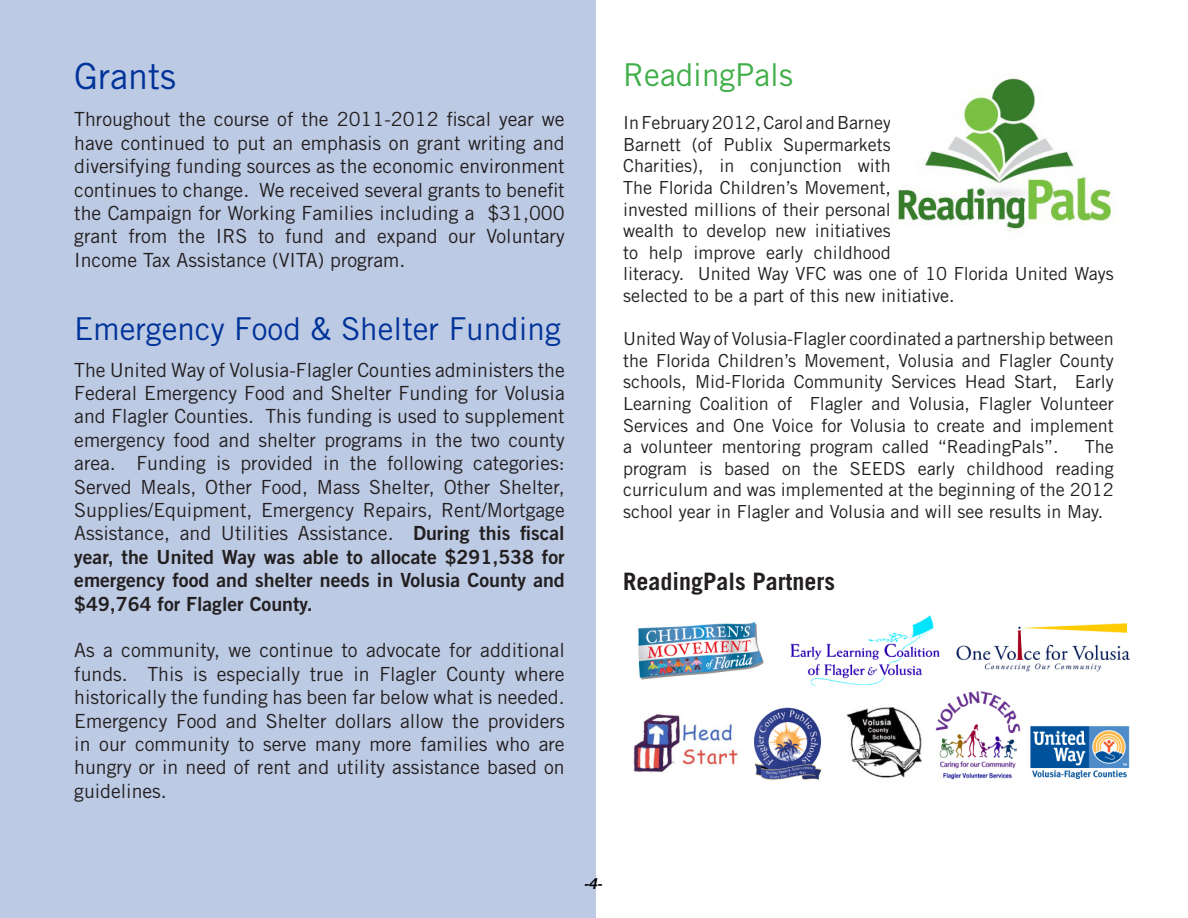
<style>
.page{position:relative;width:1188px;height:918px;background:#fff}
.page>*{position:absolute;margin:0;border:0;box-sizing:border-box;transform-origin:0 0}
.t1{font:36px "Trade Gothic";color:#039}
.t2{font:31.5px "Trade Gothic";color:#039}
.t3{font:31.5px "Trade Gothic";color:#40ae49}
.t4{font:700 24px "Trade Gothic";color:#231f20}
.t5{font:19.5px/23.4px "Trade Gothic";color:#231f20;text-align:justify}
.t6{font:19.5px/23.4px "Trade Gothic Bold Two";color:#231f20;text-align:justify}
.t7{font:18px/21.6px "Trade Gothic";color:#231f20;text-align:justify}
.t8{font:italic 700 15px "Trade Gothic";color:#000}
.s1{font-family:"Trade Gothic Bold Two"}
</style>
<div class="page">
<div style="left:0;top:0;width:596px;height:918px;background:#bdcae4"></div>
<img style="left:897px;top:78px;width:215px;height:152px">
<img style="left:633px;top:615px;width:497px;height:166px">
<h1 class="t1" style="left:74px;top:55px;width:103px">Grants</h1>
<p class="t5" style="left:74px;top:107px;width:492px">Throughout the course of the 2011-2012 fiscal year we have continued to put an emphasis on grant writing and diversifying funding sources as the economic environment continues to change. We received several grants to benefit the Campaign for Working Families including a $31,000 grant from the IRS to fund and expand our Voluntary Income Tax Assistance (VITA) program.</p>
<h2 class="t2" style="left:74px;top:309px;width:488px">Emergency Food &amp; Shelter Funding</h2>
<p class="t5" style="left:74px;top:358px;width:492px">The United Way of Volusia-Flagler Counties administers the Federal Emergency Food and Shelter Funding for Volusia and Flagler Counties. This funding is used to supplement emergency food and shelter programs in the two county area. Funding is provided in the following categories:<br>Served Meals, Other Food, Mass Shelter, Other Shelter, Supplies/Equipment, Emergency Repairs, Rent/Mortgage Assistance, and Utilities Assistance. <span class="s1">During this fiscal</span></p>
<p class="t6" style="left:74px;top:545px;width:492px">year, the United Way was able to allocate $291,538 for emergency food and shelter needs in Volusia County and $49,764 for Flagler County.</p>
<p class="t5" style="left:74px;top:638px;width:492px">As a community, we continue to advocate for additional funds. This is especially true in Flagler County where historically the funding has been far below what is needed.<br>Emergency Food and Shelter dollars allow the providers in our community to serve many more families who are hungry or in need of rent and utility assistance based on guidelines.</p>
<h2 class="t3" style="left:623px;top:56px;width:171px">ReadingPals</h2>
<p class="t7" style="left:623px;top:112px;width:492px;text-align:left">In February 2012, Carol and Barney<br>Barnett (of Publix Supermarkets<br>Charities), in conjunction with<br>The Florida Children’s Movement,<br>invested millions of their personal<br>wealth to develop new initiatives<br>to help improve early childhood<br>literacy. United Way VFC was one of 10 Florida United Ways selected to be a part of this new initiative.</p>
<p class="t7" style="left:623px;top:328px;width:492px">United Way of Volusia-Flagler coordinated a partnership between the Florida Children’s Movement, Volusia and Flagler County schools, Mid-Florida Community Services Head Start, Early Learning Coalition of Flagler and Volusia, Flagler Volunteer Services and One Voice for Volusia to create and implement a volunteer mentoring program called “ReadingPals”.</p>
<p class="t7" style="left:623px;top:436px;width:492px;text-indent:462px">The program is based on the SEEDS early childhood reading curriculum and was implemented at the beginning of the 2012 school year in Flagler and Volusia and will see results in May.</p>
<p class="t4" style="left:623px;top:567px;width:214px">ReadingPals Partners</p>
<p class="t8" style="left:583px;top:875px;width:20px">-4-</p>
</div>
